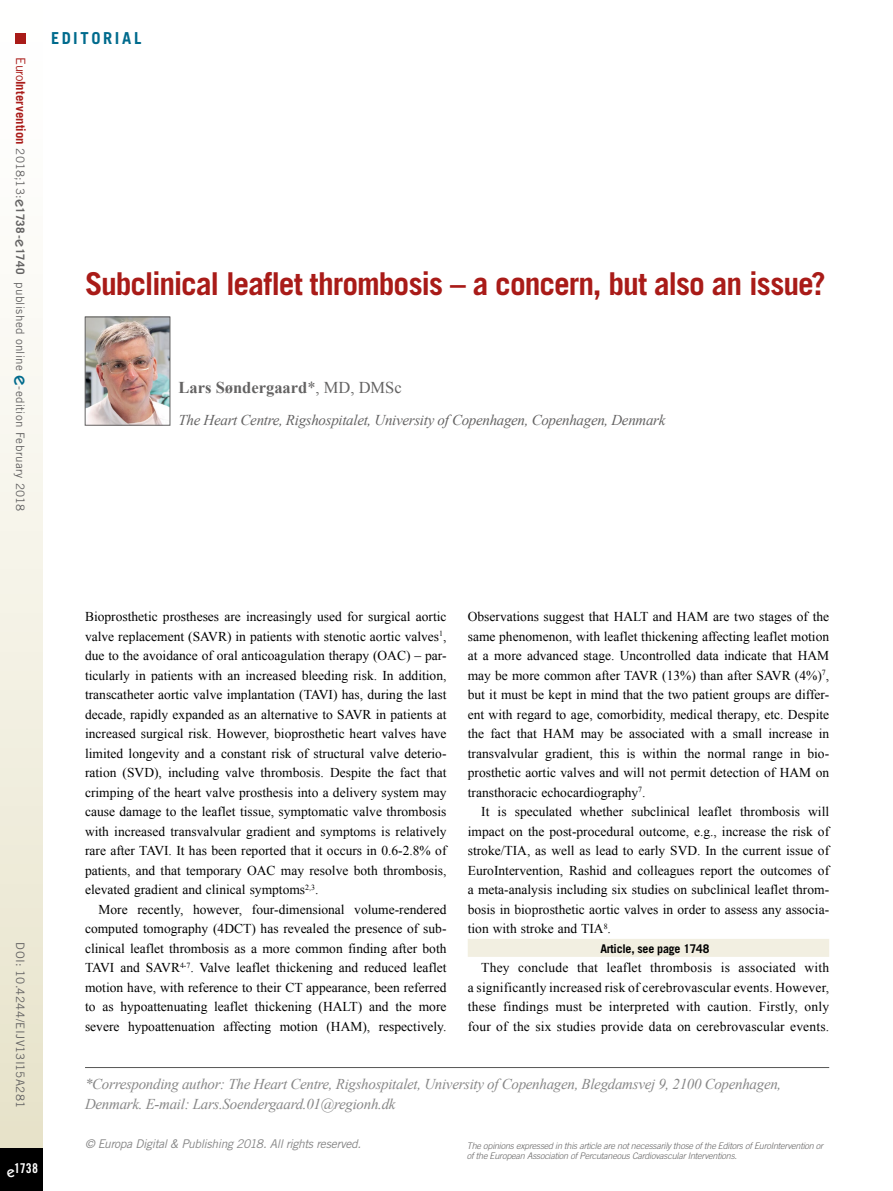
<style>
.page{position:relative;width:893px;height:1191px;background:#fff}
.page>*{position:absolute;margin:0;border:0;box-sizing:border-box;transform-origin:0 0}
.t1{font:700 31.5px "Trade Gothic LT Std";letter-spacing:-.035em;color:#a91b18}
.t2{font:700 16.5px "Times New Roman";color:#646363}
.t3{font:700 16.5px "Trade Gothic LT Std";letter-spacing:.16em;color:#006b8d}
.t4{font:italic 15px/19.5px "Times New Roman";letter-spacing:-.02em;color:#878787}
.t5{font:italic 15px "Times New Roman";letter-spacing:-.02em;color:#646363}
.t6{font:13.5px/19.5px "Times New Roman";color:#000;text-align:justify}
.t7{font:13.5px "Trade Gothic LT Std Bd Cn 20";color:#fff}
.t8{font:italic 12px "Trade Gothic LT Std";letter-spacing:-.03em;color:#878787}
.t9{font:700 12px "Trade Gothic LT Std";letter-spacing:-.02em;color:#000}
.t10{font:11.7px "Trade Gothic LT Std";letter-spacing:.025em;color:#646363}
.t11{font:italic 300 9px/10.5px "Trade Gothic LT Std";letter-spacing:-.02em;color:#646363}
.s1{font-size:12.75px;color:#a91b18}
.s2{font-weight:700;font-size:12.75px;color:#a91b18}
.s3{font-family:"ITC Kabel Std";font-weight:500;font-size:15px}
.s4{font-weight:700}
.s5{font-family:"ITC Kabel Std";font-weight:500;font-size:19.5px;color:#006b8d}
.s6{font-weight:400}
</style>
<div class="page">
<div style="left:0;top:0;width:43px;height:1191px;background:linear-gradient(to bottom,#fff,#e7e2c9)"></div>
<div style="left:0;top:1148px;width:43px;height:43px;background:#000"></div>
<div style="left:16px;top:34px;width:10px;height:10px;background:#a91b18"></div>
<hr style="left:85px;top:1067px;width:744px;height:1px;background:#575756">
<div style="left:468px;top:939px;width:361px;height:18px;background:#f2efe1"></div>
<img style="left:87px;top:319px;width:81px;height:104px">
<div style="left:85px;top:317px;width:85px;height:108px;border:1px solid #646363"></div>
<p class="t10" style="left:27px;top:57px;width:455px;rotate:90deg"><span class="s1">Euro</span><span class="s2">Intervention</span> 2018;13:<span class="s3">e</span><span class="s4">1738-</span><span class="s3">e</span><span class="s4">1740</span> published online <span class="s5">e</span>-edition February 2018</p>
<p class="t3" style="left:51px;top:28px;width:92px">EDITORIAL</p>
<h1 class="t1" style="left:85px;top:264px;width:742px">Subclinical leaflet thrombosis – a concern, but also an issue?</h1>
<p class="t2" style="left:179px;top:376px;width:225px">Lars Søndergaard<span class="s6">*, MD, DMSc</span></p>
<p class="t5" style="left:179px;top:410px;width:488px">The Heart Centre, Rigshospitalet, University of Copenhagen, Copenhagen, Denmark</p>
<p class="t10" style="left:27px;top:942px;width:167px;rotate:90deg">DOI: 10.4244/EIJV13I15A281</p>
<p class="t7" style="left:7px;top:1160px;width:33px"><span class="s3">e</span>1738</p>
<p class="t6" style="left:85px;top:606px;width:363px">Bioprosthetic prostheses are increasingly used for surgical aortic valve replacement (SAVR) in patients with stenotic aortic valves<sup>1</sup>, due to the avoidance of oral anticoagulation therapy (OAC) – par&shy;ticularly in patients with an increased bleeding risk. In addition, transcatheter aortic valve implantation (TAVI) has, during the last decade, rapidly expanded as an alternative to SAVR in patients at increased surgical risk. However, bioprosthetic heart valves have limited longevity and a constant risk of structural valve deterio&shy;ration (SVD), including valve thrombosis. Despite the fact that crimping of the heart valve prosthesis into a delivery system may cause damage to the leaflet tissue, symptomatic valve thrombosis with increased transvalvular gradient and symptoms is relatively rare after TAVI. It has been reported that it occurs in 0.6-2.8% of patients, and that temporary OAC may resolve both thrombosis, elevated gradient and clinical symptoms<sup>2,3</sup>.</p>
<p class="t6" style="left:85px;top:899px;width:363px;text-indent:14px">More recently, however, four-dimensional volume-rendered computed tomography (4DCT) has revealed the presence of sub&shy;clinical leaflet thrombosis as a more common finding after both TAVI and SAVR<sup>4-7</sup>. Valve leaflet thickening and reduced leaflet motion have, with reference to their CT appearance, been referred to as hypoattenuating leaflet thickening (HALT) and the more severe hypoattenuation affecting motion (HAM), respectively.</p>
<p class="t6" style="left:468px;top:606px;width:363px">Observations suggest that HALT and HAM are two stages of the same phenomenon, with leaflet thickening affecting leaflet motion at a more advanced stage. Uncontrolled data indicate that HAM may be more common after TAVR (13%) than after SAVR (4%)<sup>7</sup>, but it must be kept in mind that the two patient groups are differ&shy;ent with regard to age, comorbidity, medical therapy, etc. Despite the fact that HAM may be associated with a small increase in transvalvular gradient, this is within the normal range in bio&shy;prosthetic aortic valves and will not permit detection of HAM on transthoracic echocardiography<sup>7</sup>.</p>
<p class="t6" style="left:468px;top:801px;width:363px;text-indent:14px">It is speculated whether subclinical leaflet thrombosis will impact on the post-procedural outcome, e.g., increase the risk of stroke/TIA, as well as lead to early SVD. In the current issue of EuroIntervention, Rashid and colleagues report the outcomes of a meta-analysis including six studies on subclinical leaflet throm&shy;bosis in bioprosthetic aortic valves in order to assess any associa&shy;tion with stroke and TIA<sup>8</sup>.</p>
<p class="t9" style="left:600px;top:941px;width:110px">Article, see page 1748</p>
<p class="t6" style="left:468px;top:957px;width:363px;text-indent:14px">They conclude that leaflet thrombosis is associated with a significantly increased risk of cerebrovascular events. However, these findings must be interpreted with caution. Firstly, only four of the six studies provide data on cerebrovascular events.</p>
<p class="t4" style="left:85px;top:1074px;width:698px">*Corresponding author: The Heart Centre, Rigshospitalet, University of Copenhagen, Blegdamsvej 9, 2100 Copenhagen,<br>Denmark. E-mail: Lars.Soendergaard.01@regionh.dk</p>
<p class="t8" style="left:85px;top:1137px;width:278px">© Europa Digital &amp; Publishing 2018. All rights reserved.</p>
<p class="t11" style="left:467px;top:1140px;width:358px">The opinions expressed in this article are not necessarily those of the Editors of EuroIntervention or of the European Association of Percutaneous Cardiovascular Interventions.</p>
</div>
